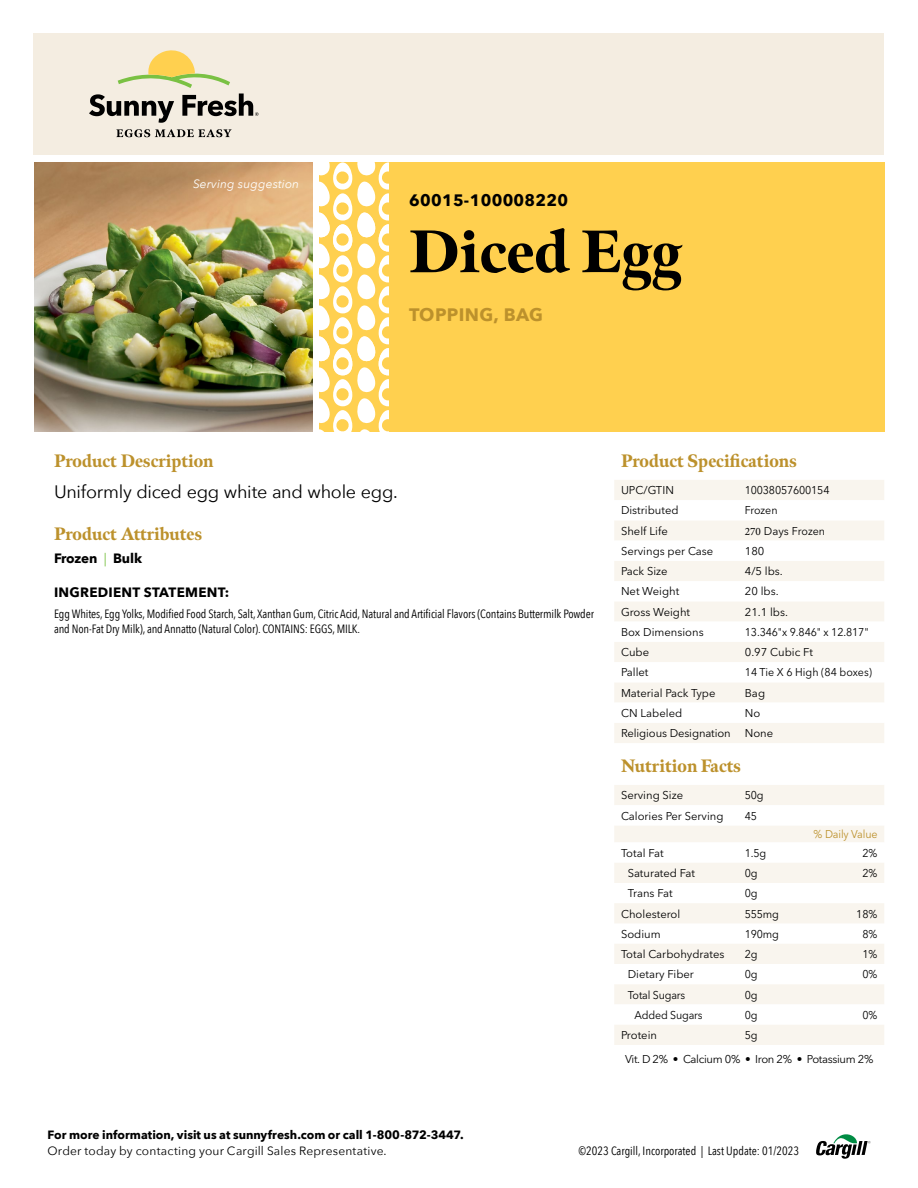
<style>
.page{position:relative;width:918px;height:1188px;background:#fff}
.page>*{position:absolute;margin:0;border:0;box-sizing:border-box;transform-origin:0 0}
.t1{font:900 60px "Meno Display";color:#000}
.t2{font:900 18px "Meno Display";color:#bc912c;scale:.95 1}
.t3{font:18px "Avenir Next";letter-spacing:-.015em;color:#000}
.t4{font:700 18px "Avenir Next";letter-spacing:.02em;color:#bc912c}
.t5{font:700 16.5px "Avenir Next";letter-spacing:.02em;color:#000}
.t6{font:700 13.5px "Avenir Next";letter-spacing:.02em;color:#000}
.t7{font:700 13.5px "Avenir Next";letter-spacing:-.01em;color:#000}
.t8{font:12px/15px "Avenir Next Condensed";letter-spacing:-.01em;color:#000}
.t9{font:700 12px "Avenir Next";color:#000}
.t10{font:12px "Avenir Next";letter-spacing:.015em;color:#000}
.t11{font:italic 12px "Avenir Next";letter-spacing:.01em;color:#fff}
.t12{font:11.25px "Avenir Next LT Pro";color:#000}
.t13{font:11.25px "Avenir Next LT Pro";color:#000;scale:.95 1}
.t14{font:11.25px/23.7px "Avenir Next LT Pro";letter-spacing:-.03em;color:#000;text-align:center;scale:.95 1}
.t15{font:11.25px "Avenir Next LT Pro";letter-spacing:-.015em;color:#bc912c;scale:.95 1}
.s1{font-weight:400;color:#7ac143}
.s2{font-family:"Minion Pro"}
</style>
<div class="page">
<div style="left:33px;top:34px;width:851px;height:121px;background:#f4ede1"></div>
<svg style="left:320px;top:162px;width:69px;height:270px"></svg>
<svg style="left:816px;top:1134px;width:55px;height:25px"></svg>
<svg style="left:116px;top:129px;width:116px;height:8px"></svg>
<svg style="left:118px;top:50px;width:112px;height:38px"></svg>
<svg style="left:89px;top:94px;width:85px;height:29px"></svg>
<svg style="left:182px;top:94px;width:77px;height:22px"></svg>
<img style="left:34px;top:162px;width:279px;height:270px">
<div style="left:614px;top:480px;width:270px;height:263px;background:#f9f5ee"></div>
<svg style="left:614px;top:500px;width:270px;height:223px"></svg>
<div style="left:614px;top:785px;width:270px;height:20px;background:#f9f5ee"></div>
<div style="left:614px;top:826px;width:270px;height:16px;background:#f9f5ee"></div>
<svg style="left:614px;top:863px;width:270px;height:182px;fill:#f9f5ee"></svg>
<div style="left:389px;top:162px;width:495px;height:270px;background:#ffd04f"></div>
<p class="t11" style="left:193px;top:173px;width:108px">Serving suggestion</p>
<h3 class="t5" style="left:409px;top:185px;width:161px">60015-100008220</h3>
<h1 class="t1" style="left:409px;top:213px;width:274px">Diced Egg</h1>
<h2 class="t4" style="left:409px;top:299px;width:135px">TOPPING, BAG</h2>
<h2 class="t2" style="left:54px;top:449px;width:170px">Product Description</h2>
<h2 class="t3" style="left:54px;top:476px;width:345px">Uniformly diced egg white and whole egg.</h2>
<h2 class="t2" style="left:54px;top:522px;width:157px">Product Attributes</h2>
<p class="t7" style="left:54px;top:547px;width:90px">Frozen <span class="s1">|</span> Bulk</p>
<p class="t6" style="left:54px;top:580px;width:177px">INGREDIENT STATEMENT:</p>
<p class="t8" style="left:54px;top:606px;width:542px">Egg Whites, Egg Yolks, Modified Food Starch, Salt, Xanthan Gum, Citric Acid, Natural and Artificial Flavors (Contains Buttermilk Powder and Non-Fat Dry Milk), and Annatto (Natural Color). CONTAINS: EGGS, MILK.</p>
<h2 class="t2" style="left:621px;top:449px;width:187px">Product Specifications</h2>
<p class="t12" style="left:621px;top:484px;width:54px">UPC/GTIN</p>
<p class="t13" style="left:745px;top:484px;width:91px">10038057600154</p>
<p class="t12" style="left:621px;top:504px;width:59px">Distributed</p>
<p class="t13" style="left:745px;top:504px;width:36px">Frozen</p>
<p class="t12" style="left:621px;top:524px;width:48px">Shelf Life</p>
<p class="t12" style="left:745px;top:524px;width:82px"><span class="s2">270</span> Days Frozen</p>
<p class="t12" style="left:621px;top:544px;width:94px">Servings per Case</p>
<p class="t12" style="left:745px;top:544px;width:21px">180</p>
<p class="t12" style="left:621px;top:565px;width:48px">Pack Size</p>
<p class="t12" style="left:745px;top:565px;width:39px">4/5 lbs.</p>
<p class="t12" style="left:621px;top:585px;width:60px">Net Weight</p>
<p class="t12" style="left:745px;top:585px;width:35px">20 lbs.</p>
<p class="t12" style="left:621px;top:605px;width:71px">Gross Weight</p>
<p class="t12" style="left:745px;top:605px;width:45px">21.1 lbs.</p>
<p class="t12" style="left:621px;top:625px;width:84px">Box Dimensions</p>
<p class="t13" style="left:745px;top:625px;width:132px">13.346"x 9.846" x 12.817"</p>
<p class="t12" style="left:621px;top:646px;width:30px">Cube</p>
<p class="t12" style="left:745px;top:646px;width:70px">0.97 Cubic Ft</p>
<p class="t12" style="left:621px;top:666px;width:29px">Pallet</p>
<p class="t13" style="left:745px;top:666px;width:135px">14 Tie X 6 High (84 boxes)</p>
<p class="t12" style="left:621px;top:686px;width:96px">Material Pack Type</p>
<p class="t12" style="left:745px;top:686px;width:22px">Bag</p>
<p class="t12" style="left:621px;top:706px;width:63px">CN Labeled</p>
<p class="t12" style="left:745px;top:706px;width:17px">No</p>
<p class="t12" style="left:621px;top:727px;width:111px">Religious Designation</p>
<p class="t12" style="left:745px;top:727px;width:30px">None</p>
<h2 class="t2" style="left:621px;top:754px;width:128px">Nutrition Facts</h2>
<p class="t12" style="left:621px;top:789px;width:64px">Serving Size</p>
<p class="t13" style="left:745px;top:789px;width:21px">50g</p>
<p class="t12" style="left:621px;top:809px;width:104px">Calories Per Serving</p>
<p class="t13" style="left:745px;top:809px;width:14px">45</p>
<p class="t15" style="left:814px;top:828px;width:69px">% Daily Value</p>
<p class="t12" style="left:621px;top:846px;width:44px">Total Fat</p>
<p class="t13" style="left:745px;top:846px;width:24px">1.5g</p>
<p class="t13" style="left:863px;top:846px;width:17px">2%</p>
<p class="t12" style="left:628px;top:866px;width:69px">Saturated Fat</p>
<p class="t13" style="left:745px;top:866px;width:15px">0g</p>
<p class="t13" style="left:862px;top:866px;width:17px">2%</p>
<p class="t12" style="left:628px;top:887px;width:46px">Trans Fat</p>
<p class="t13" style="left:745px;top:887px;width:15px">0g</p>
<p class="t12" style="left:621px;top:907px;width:61px">Cholesterol</p>
<p class="t13" style="left:745px;top:907px;width:37px">555mg</p>
<p class="t13" style="left:856px;top:907px;width:24px">18%</p>
<p class="t12" style="left:621px;top:927px;width:41px">Sodium</p>
<p class="t13" style="left:745px;top:927px;width:37px">190mg</p>
<p class="t13" style="left:863px;top:927px;width:17px">8%</p>
<p class="t12" style="left:621px;top:947px;width:105px">Total Carbohydrates</p>
<p class="t13" style="left:745px;top:947px;width:15px">2g</p>
<p class="t13" style="left:862px;top:947px;width:17px">1%</p>
<p class="t12" style="left:628px;top:968px;width:68px">Dietary Fiber</p>
<p class="t13" style="left:745px;top:968px;width:15px">0g</p>
<p class="t13" style="left:863px;top:968px;width:17px">0%</p>
<p class="t13" style="left:628px;top:988px;width:62px">Total Sugars</p>
<p class="t13" style="left:745px;top:988px;width:15px">0g</p>
<p class="t13" style="left:635px;top:1008px;width:73px">Added Sugars</p>
<p class="t13" style="left:745px;top:1008px;width:15px">0g</p>
<p class="t13" style="left:863px;top:1008px;width:17px">0%</p>
<p class="t12" style="left:621px;top:1028px;width:38px">Protein</p>
<p class="t14" style="left:625px;top:1023px;width:263px">5g<br>Vit. D 2% • Calcium 0% • Iron 2% • Potassium 2%</p>
<p class="t9" style="left:48px;top:1124px;width:418px">For more information, visit us at sunnyfresh.com or call 1-800-872-3447.</p>
<p class="t10" style="left:48px;top:1141px;width:341px">Order today by contacting your Cargill Sales Representative.</p>
<p class="t8" style="left:579px;top:1142px;width:222px">©2023 Cargill, Incorporated | Last Update: 01/2023</p>
</div>
